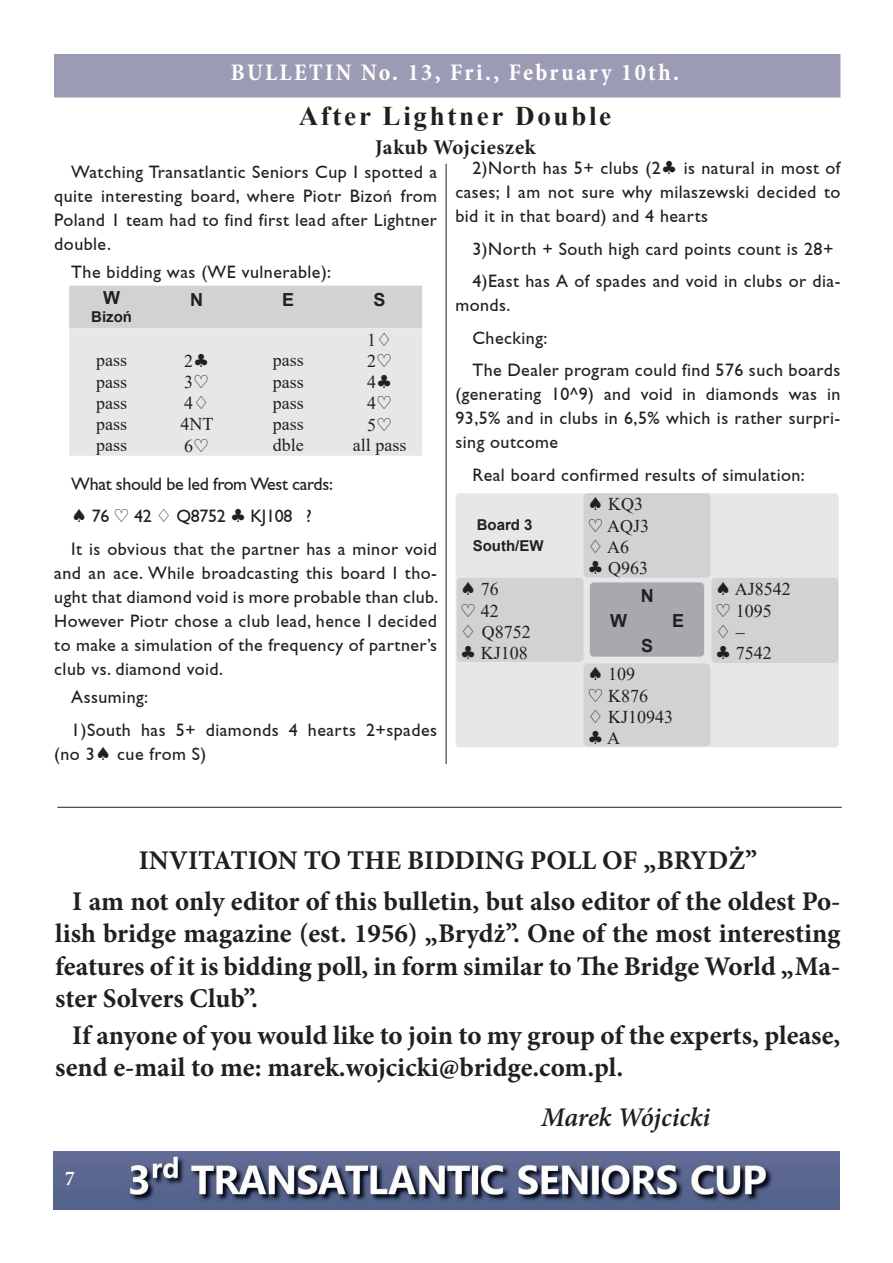
<style>
.page{position:relative;width:893px;height:1263px;background:#fff}
.page>*{position:absolute;margin:0;border:0;box-sizing:border-box;transform-origin:0 0}
.t1{font:700 27px/32.4px "Minion Pro";color:#231f20}
.t2{font:700 27px "Times New Roman";letter-spacing:.1em;color:#231f20}
.t3{font:italic 600 27px "Minion Pro";letter-spacing:-.01em;color:#231f20}
.t4{font:700 condensed 24px "Minion Pro";letter-spacing:.1em;color:#fff}
.t5{font:700 21px "Minion Pro";letter-spacing:.025em;color:#231f20}
.t6{font:700 condensed 21px "Minion Pro";color:#fff}
.t7{font:18px/24px "Gill Sans Bridge CE";letter-spacing:.025em;color:#231f20;text-align:justify}
.t8{font:18px/21.3px "Times New Roman";color:#231f20}
.t9{font:18px/32.5px "Gill Sans Bridge CE";letter-spacing:-.02em;color:#231f20}
.t10{font:700 18px "Arial";color:#231f20}
.t11{font:18px "DejaVu Sans";color:#231f20}
.t12{font:700 15px "Arial";color:#231f20}
.s1{font-family:"DejaVu Sans"}
.s2{font-family:"Times New Roman"}
</style>
<div class="page">
<div style="left:54px;top:54px;width:786px;height:43px;background:#9c9bb5"></div>
<img style="left:54px;top:1151px;width:785px;height:59px">
<hr style="left:446px;top:164px;width:1px;height:600px;background:#231f20">
<div style="left:69px;top:286px;width:353px;height:42px;background:#d1d2d4"></div>
<div style="left:69px;top:328px;width:353px;height:128px;background:#e6e7e9"></div>
<div style="left:455px;top:493px;width:384px;height:254px;background:#e6e7e9;border-radius:4px"></div>
<div style="left:457px;top:578px;width:127px;height:84px;background:#d1d2d4;border-radius:4px"></div>
<div style="left:590px;top:582px;width:114px;height:75px;background:#a8a9ad;border-radius:4px"></div>
<div style="left:711px;top:578px;width:127px;height:85px;background:#d1d2d4;border-radius:4px"></div>
<div style="left:584px;top:493px;width:126px;height:85px;background:#d1d2d4;border-radius:4px"></div>
<div style="left:584px;top:663px;width:126px;height:83px;background:#d1d2d4;border-radius:4px"></div>
<hr style="left:57px;top:807px;width:785px;height:1px;background:#231f20">
<h2 class="t4" style="left:231px;top:55px;width:450px">BULLETIN No. 13, Fri., February 10th.</h2>
<h1 class="t2" style="left:299px;top:96px;width:314px">After Lightner Double</h1>
<p class="t5" style="left:375px;top:133px;width:162px">Jakub Wojcieszek</p>
<p class="t7" style="left:54px;top:160px;width:384px;text-indent:17px">Watching Transatlantic Seniors Cup I spotted a quite interesting board, where Piotr Bizoń from Poland 1 team had to find first lead after Lightner double.</p>
<p class="t7" style="left:71px;top:260px;width:261px">The bidding was (WE vulnerable):</p>
<p class="t10" style="left:103px;top:285px;width:18px">W</p>
<p class="t12" style="left:91px;top:307px;width:42px">Bizoń</p>
<p class="t7" style="left:455px;top:156px;width:386px;text-indent:17px">2)North has 5+ clubs (2<span class="s1">♣</span> is natural in most of cases; I am not sure why milaszewski decided to bid it in that board) and 4 hearts</p>
<p class="t7" style="left:472px;top:232px;width:369px;line-height:32.5px">3)North + South high card points count is 28+<br>4)East has A of spades and void in clubs or dia-</p>
<p class="t7" style="left:472px;top:289px;width:369px;line-height:32.5px;text-align:left;text-indent:-17px">monds.<br>Checking:<br>The Dealer program could find 576 such boards</p>
<p class="t7" style="left:455px;top:382px;width:386px">(generating 10^9) and void in diamonds was in 93,5% and in clubs in 6,5% which is rather surpri&shy;sing outcome</p>
<p class="t7" style="left:472px;top:463px;width:334px">Real board confirmed results of simulation:</p>
<p class="t8" style="left:588px;top:493px;width:57px"><span class="s1">♠</span> KQ3</p>
<p class="t12" style="left:477px;top:514px;width:57px">Board 3</p>
<p class="t8" style="left:588px;top:514px;width:63px"><span class="s1">♡</span> AQJ3</p>
<p class="t12" style="left:473px;top:536px;width:72px">South/EW</p>
<p class="t8" style="left:588px;top:536px;width:62px"><span class="s1">♢</span> A6 <span class="s1">♣</span> Q963</p>
<p class="t8" style="left:460px;top:578px;width:40px"><span class="s1">♠</span> 76</p>
<p class="t10" style="left:190px;top:287px;width:14px">N</p>
<p class="t10" style="left:282px;top:287px;width:14px">E</p>
<p class="t10" style="left:374px;top:287px;width:14px">S</p>
<p class="t8" style="left:367px;top:328px;width:27px">1<span class="s1">♢</span></p>
<p class="t8" style="left:96px;top:349px;width:32px">pass</p>
<p class="t8" style="left:184px;top:350px;width:27px">2<span class="s1">♣</span></p>
<p class="t8" style="left:273px;top:349px;width:32px">pass</p>
<p class="t8" style="left:367px;top:350px;width:27px">2<span class="s1">♡</span></p>
<p class="t8" style="left:96px;top:370px;width:32px">pass</p>
<p class="t8" style="left:184px;top:371px;width:27px">3<span class="s1">♡</span></p>
<p class="t8" style="left:273px;top:370px;width:32px">pass</p>
<p class="t8" style="left:367px;top:371px;width:27px">4<span class="s1">♣</span></p>
<p class="t8" style="left:96px;top:392px;width:32px">pass</p>
<p class="t8" style="left:184px;top:392px;width:27px">4<span class="s1">♢</span></p>
<p class="t8" style="left:273px;top:392px;width:32px">pass</p>
<p class="t8" style="left:367px;top:392px;width:27px">4<span class="s1">♡</span></p>
<p class="t8" style="left:96px;top:413px;width:32px">pass</p>
<p class="t8" style="left:180px;top:413px;width:34px">4NT</p>
<p class="t8" style="left:273px;top:413px;width:32px">pass</p>
<p class="t8" style="left:367px;top:413px;width:27px">5<span class="s1">♡</span></p>
<p class="t8" style="left:96px;top:434px;width:32px">pass</p>
<p class="t8" style="left:184px;top:435px;width:27px">6<span class="s1">♡</span></p>
<p class="t8" style="left:273px;top:434px;width:32px">dble</p>
<p class="t8" style="left:353px;top:434px;width:55px">all pass</p>
<p class="t9" style="left:71px;top:468px;width:367px">What should be led from West cards:<br><span class="s1">♠</span> 76 <span class="s1">♡</span> 42 <span class="s1">♢</span> Q8752 <span class="s1">♣</span> KJ108 ?<br>It is obvious that the partner has a minor void</p>
<p class="t7" style="left:54px;top:561px;width:386px">and an ace. While broadcasting this board I tho&shy;ught that diamond void is more probable than club.<br>However Piotr chose a club lead, hence I decided to make a simulation of the frequency of partner’s club vs. diamond void.</p>
<p class="t7" style="left:71px;top:681px;width:367px;line-height:32.5px">Assuming:<br>1)South has 5+ diamonds 4 hearts 2+spades</p>
<p class="t7" style="left:54px;top:742px;width:154px">(no 3<span class="s1">♠</span> cue from S)</p>
<p class="t8" style="left:715px;top:578px;width:77px"><span class="s1">♠</span> AJ8542</p>
<p class="t10" style="left:641px;top:583px;width:14px">N</p>
<p class="t8" style="left:460px;top:599px;width:40px"><span class="s1">♡</span> 42</p>
<p class="t8" style="left:715px;top:599px;width:58px"><span class="s1">♡</span> 1095</p>
<p class="t10" style="left:610px;top:608px;width:18px">W</p>
<p class="t10" style="left:672px;top:608px;width:14px">E</p>
<p class="t8" style="left:460px;top:621px;width:72px"><span class="s1">♢</span> Q8752</p>
<p class="t11" style="left:715px;top:616px;width:31px">♢ <span class="s2">‒</span></p>
<p class="t8" style="left:460px;top:642px;width:69px"><span class="s1">♣</span> KJ108</p>
<p class="t10" style="left:641px;top:633px;width:14px">S</p>
<p class="t8" style="left:715px;top:642px;width:58px"><span class="s1">♣</span> 7542</p>
<p class="t8" style="left:588px;top:663px;width:87px"><span class="s1">♠</span> 109<br><span class="s1">♡</span> K876<br><span class="s1">♢</span> KJ10943</p>
<p class="t11" style="left:588px;top:721px;width:34px">♣ <span class="s2">A</span></p>
<h1 class="t1" style="left:72px;top:840px;width:770px;line-height:41px;text-indent:66px">INVITATION TO THE BIDDING POLL OF „BRYDŻ”<br>I am not only editor of this bulletin, but also editor of the oldest Po-</h1>
<h1 class="t1" style="left:55px;top:917px;width:787px;text-align:justify">lish bridge magazine (est. 1956) „Brydż”. One of the most interesting features of it is bidding poll, in form similar to The Bridge World „Ma&shy;ster Solvers Club”.</h1>
<h1 class="t1" style="left:55px;top:1019px;width:787px;text-indent:17px">If anyone of you would like to join to my group of the experts, please, send e-mail to me: marek.wojcicki@bridge.com.pl.</h1>
<h1 class="t3" style="left:541px;top:1098px;width:170px">Marek Wójcicki</h1>
<p class="t6" style="left:65px;top:1164px;width:11px">7</p>
</div>
